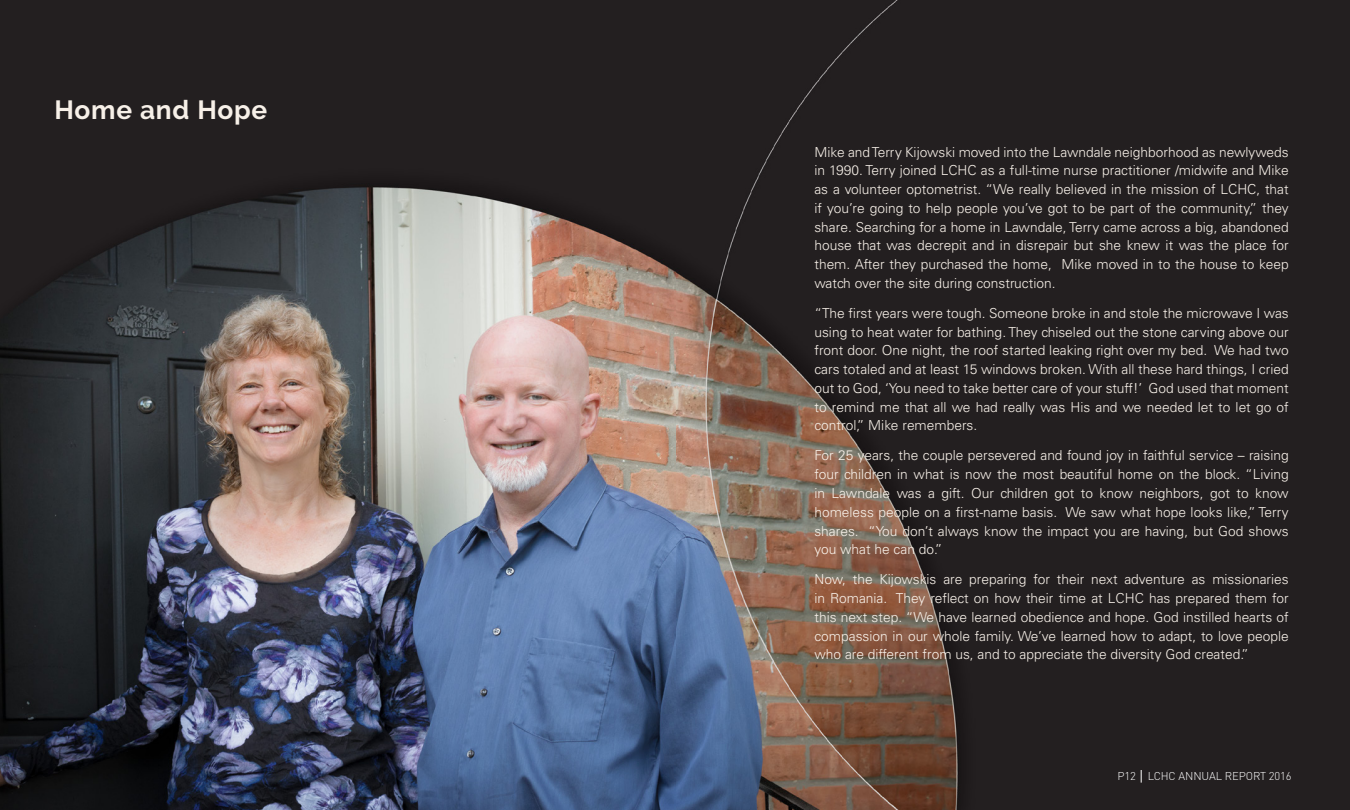
<style>
.page{position:relative;width:1350px;height:810px;background:#fff}
.page>*{position:absolute;margin:0;border:0;box-sizing:border-box;transform-origin:0 0}
.t1{font:700 26.25px "Raleway";letter-spacing:.03em;color:#f7f0e8}
.t2{font:300 13.75px/18.8px "Univers LT Std";color:#f7f0e8;text-align:justify}
.t3{font:300 11.25px "DINOT";letter-spacing:-.01em;color:#fff}
</style>
<div class="page">
<img style="left:0;top:0;width:1350px;height:810px">
<svg style="left:1141px;top:770px;width:1px;height:13px"></svg>
<h1 class="t1" style="left:54px;top:95px;width:214px">Home and Hope</h1>
<p class="t2" style="left:814px;top:142px;width:476px">Mike and Terry Kijowski moved into the Lawndale neighborhood as newlyweds in 1990. Terry joined LCHC as a full-time nurse practitioner /midwife and Mike as a volunteer optometrist. “We really believed in the mission of LCHC, that if you’re going to help people you’ve got to be part of the community,” they share. Searching for a home in Lawndale, Terry came across a big, abandoned house that was decrepit and in disrepair but she knew it was the place for them. After they purchased the home, Mike moved in to the house to keep watch over the site during construction.</p>
<p class="t2" style="left:814px;top:304px;width:476px">“The first years were tough. Someone broke in and stole the microwave I was using to heat water for bathing. They chiseled out the stone carving above our front door. One night, the roof started leaking right over my bed. We had two cars totaled and at least 15 windows broken. With all these hard things, I cried out to God, ‘You need to take better care of your stuff!’ God used that moment to remind me that all we had really was His and we needed let to let go of control,” Mike remembers.</p>
<p class="t2" style="left:814px;top:446px;width:476px">For 25 years, the couple persevered and found joy in faithful service – raising four children in what is now the most beautiful home on the block. “Living in Lawndale was a gift. Our children got to know neighbors, got to know homeless people on a first-name basis. We saw what hope looks like,” Terry shares. “You don’t always know the impact you are having, but God shows you what he can do.”</p>
<p class="t2" style="left:814px;top:570px;width:476px">Now, the Kijowskis are preparing for their next adventure as missionaries in Romania. They reflect on how their time at LCHC has prepared them for this next step. “We have learned obedience and hope. God instilled hearts of compassion in our whole family. We’ve learned how to adapt, to love people who are different from us, and to appreciate the diversity God created.”</p>
<p class="t3" style="left:1117px;top:769px;width:176px">P12 LCHC ANNUAL REPORT 2016</p>
</div>
